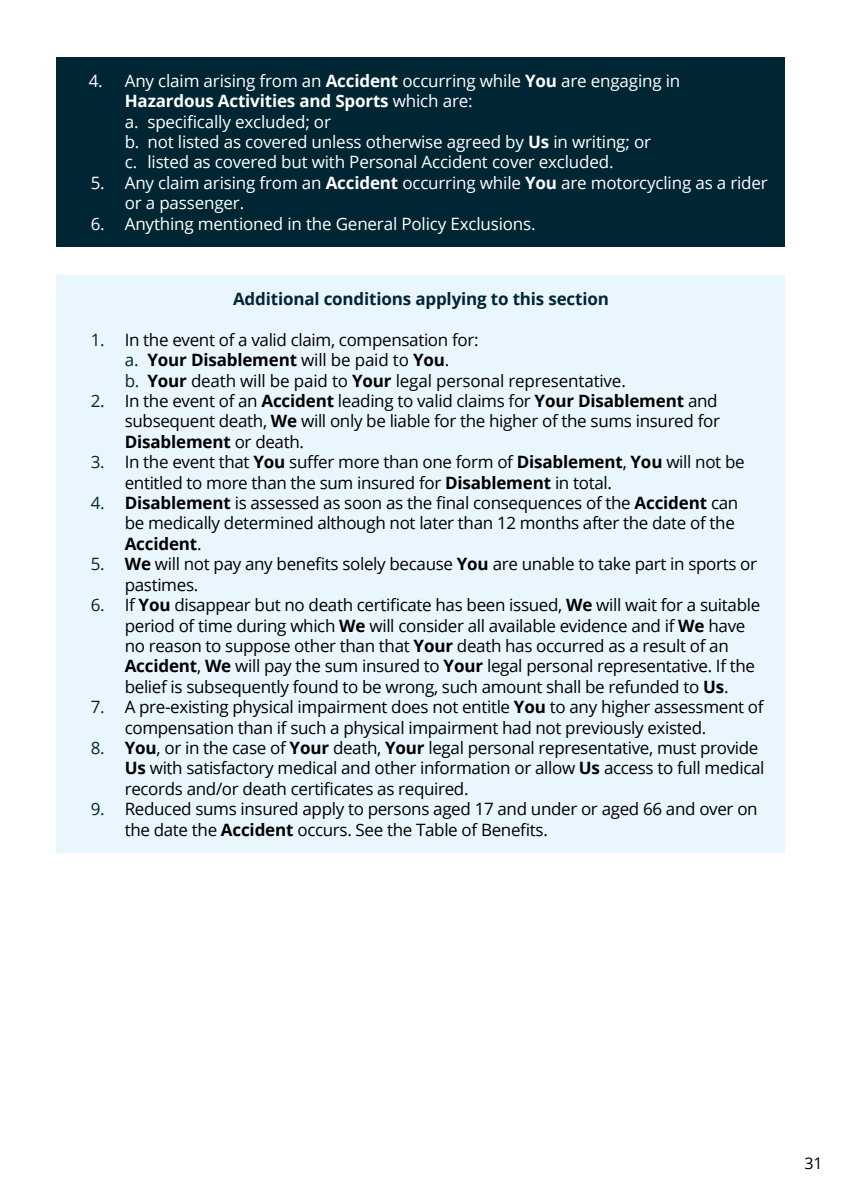
<style>
.page{position:relative;width:842px;height:1191px;background:#fff}
.page>*{position:absolute;margin:0;border:0;box-sizing:border-box;transform-origin:0 0}
.t1{font:17px/20.4px "Open Sans";letter-spacing:-.02em;color:#000}
.t2{font:17px/20.4px "Open Sans";letter-spacing:-.01em;color:#fff}
.t3{font:700 17px "Open Sans";letter-spacing:-.01em;color:#002633}
.t4{font:16px "Open Sans";color:#000}
.s1{font-weight:700}
.s2{color:#002633}
</style>
<div class="page">
<div style="left:57px;top:57px;width:728px;height:190px;background:#002633"></div>
<div style="left:57px;top:275px;width:728px;height:577px;background:#eaf6fe"></div>
<p class="t2" style="left:125px;top:70px;width:557px;text-indent:-36px">4. Any claim arising from an <span class="s1">Accident</span> occurring while <span class="s1">You</span> are engaging in <span class="s1">Hazardous Activities and Sports</span> which are:<br>a. specifically excluded; or<br>b. not listed as covered unless otherwise agreed by <span class="s1">Us</span> in writing; or<br>c. listed as covered but with Personal Accident cover excluded.</p>
<p class="t2" style="left:125px;top:172px;width:645px;text-indent:-34px">5. Any claim arising from an <span class="s1">Accident</span> occurring while <span class="s1">You</span> are motorcycling as a rider or a passenger.</p>
<p class="t2" style="left:91px;top:213px;width:446px">6. Anything mentioned in the General Policy Exclusions.</p>
<p class="t3" style="left:233px;top:287px;width:377px">Additional conditions applying to this section</p>
<p class="t1" style="left:125px;top:329px;width:503px;text-indent:-34px"><span class="s2">1.</span> In the event of a valid claim, compensation for:<br><span class="s2">a.</span> <span class="s1">Your Disablement</span> will be paid to <span class="s1">You</span>.<br><span class="s2">b.</span> <span class="s1">Your</span> death will be paid to <span class="s1">Your</span> legal personal representative.</p>
<p class="t1" style="left:125px;top:390px;width:597px;text-indent:-34px"><span class="s2">2.</span> In the event of an <span class="s1">Accident</span> leading to valid claims for <span class="s1">Your Disablement</span> and subsequent death, <span class="s1">We</span> will only be liable for the higher of the sums insured for<br><span class="s1">Disablement</span> or death.</p>
<p class="t1" style="left:125px;top:451px;width:621px;text-indent:-34px"><span class="s2">3.</span> In the event that <span class="s1">You</span> suffer more than one form of <span class="s1">Disablement</span>, <span class="s1">You</span> will not be entitled to more than the sum insured for <span class="s1">Disablement</span> in total.</p>
<p class="t1" style="left:125px;top:492px;width:615px;text-indent:-34px"><span class="s2">4.</span> <span class="s1">Disablement</span> is assessed as soon as the final consequences of the <span class="s1">Accident</span> can be medically determined although not later than 12 months after the date of the<br><span class="s1">Accident</span>.</p>
<p class="t1" style="left:125px;top:553px;width:634px;text-indent:-34px"><span class="s2">5.</span> <span class="s1">We</span> will not pay any benefits solely because <span class="s1">You</span> are unable to take part in sports or pastimes.</p>
<p class="t1" style="left:125px;top:594px;width:637px;text-indent:-34px"><span class="s2">6.</span> If <span class="s1">You</span> disappear but no death certificate has been issued, <span class="s1">We</span> will wait for a suitable period of time during which <span class="s1">We</span> will consider all available evidence and if <span class="s1">We</span> have no reason to suppose other than that <span class="s1">Your</span> death has occurred as a result of an <span class="s1">Accident</span>, <span class="s1">We</span> will pay the sum insured to <span class="s1">Your</span> legal personal representative. If the belief is subsequently found to be wrong, such amount shall be refunded to <span class="s1">Us</span>.</p>
<p class="t1" style="left:125px;top:696px;width:640px;text-indent:-34px"><span class="s2">7.</span> A pre-existing physical impairment does not entitle <span class="s1">You</span> to any higher assessment of compensation than if such a physical impairment had not previously existed.</p>
<p class="t1" style="left:125px;top:737px;width:641px;text-indent:-34px"><span class="s2">8.</span> <span class="s1">You</span>, or in the case of <span class="s1">Your</span> death, <span class="s1">Your</span> legal personal representative, must provide<br><span class="s1">Us</span> with satisfactory medical and other information or allow <span class="s1">Us</span> access to full medical records and/or death certificates as required.</p>
<p class="t1" style="left:125px;top:798px;width:634px;text-indent:-34px"><span class="s2">9.</span> Reduced sums insured apply to persons aged 17 and under or aged 66 and over on the date the <span class="s1">Accident</span> occurs. See the Table of Benefits.</p>
<p class="t4" style="left:804px;top:1152px;width:20px">31</p>
</div>
